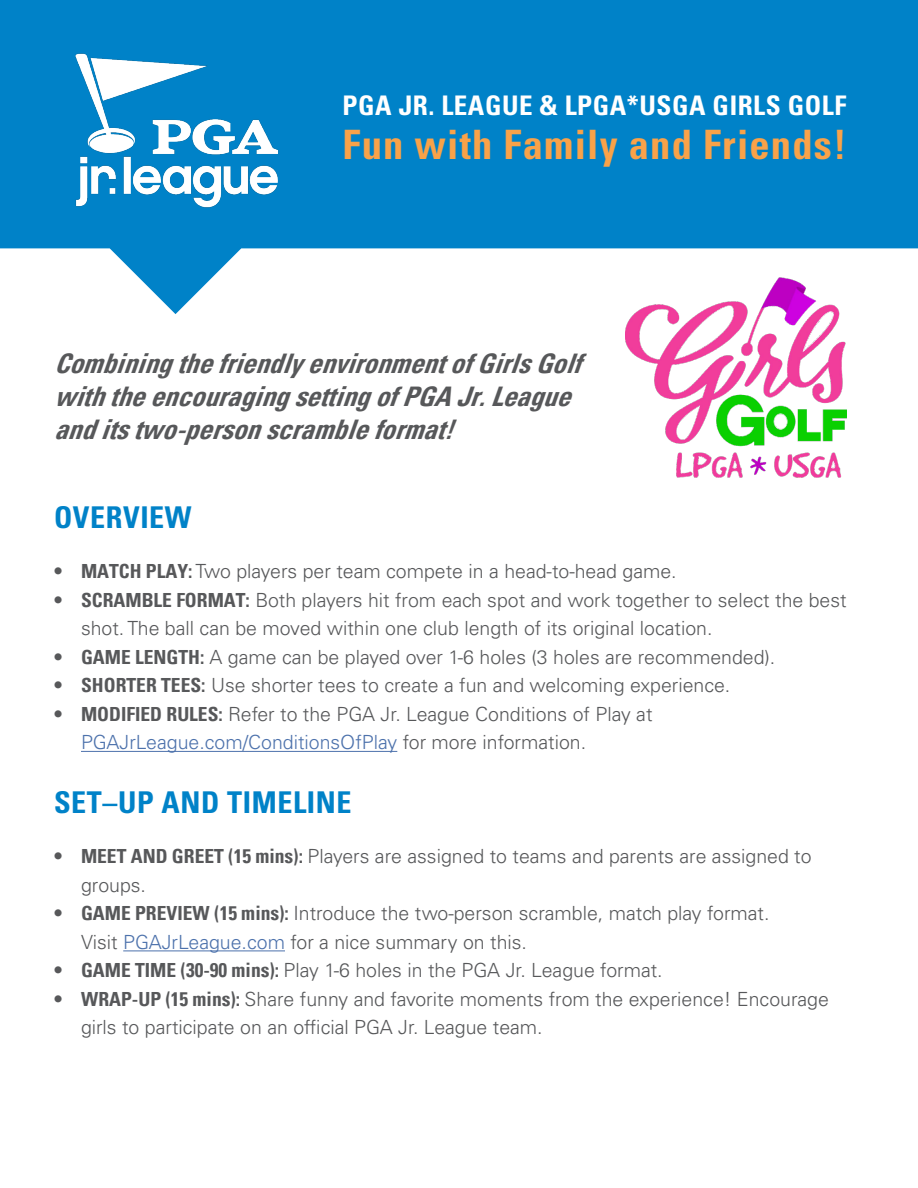
<style>
.page{position:relative;width:918px;height:1188px;background:#fff}
.page>*{position:absolute;margin:0;border:0;box-sizing:border-box;transform-origin:0 0}
.t1{font:700 condensed 40.5px "Univers LT Std";letter-spacing:.03em;color:#f9a249}
.t2{font:700 condensed 30px "Univers LT Std";letter-spacing:.02em;color:#0082c8}
.t3{font:italic 700 condensed 27px/33px "Univers";color:#57585a}
.t4{font:700 condensed 27px "Univers LT Std";letter-spacing:.02em;color:#fff}
.t5{font:300 19.5px/28.5px "Univers LT Std";color:#57585a}
.s1{font-family:"Univers";font-weight:700;font-stretch:condensed}
.s2{color:#4d72ac}
</style>
<div class="page">
<div style="left:1px;top:1px;width:916px;height:247px;background:#0082c8"></div>
<div style="left:0;top:0;width:918px;height:248px;border:2px solid #0082c8"></div>
<svg style="left:110px;top:245px;width:131px;height:69px"></svg>
<img style="left:75px;top:53px;width:204px;height:155px">
<hr style="left:81px;top:751px;width:316px;height:1px;background:#4d72ac">
<hr style="left:123px;top:950px;width:162px;height:1px;background:#4d72ac">
<img style="left:625px;top:277px;width:222px;height:201px">
<h3 class="t4" style="left:343px;top:89px;width:505px">PGA JR. LEAGUE &amp; LPGA*USGA GIRLS GOLF</h3>
<h1 class="t1" style="left:342px;top:120px;width:506px">Fun with Family and Friends!</h1>
<h3 class="t3" style="left:54px;top:347px;width:528px">Combining the friendly environment of Girls Golf with the encouraging setting of PGA Jr.League and its two-person scramble format!</h3>
<h2 class="t2" style="left:54px;top:499px;width:139px">OVERVIEW</h2>
<p class="t5" style="left:54px;top:557px;width:624px"><span class="s1">• MATCH PLAY:</span> Two players per team compete in a head-to-head game.</p>
<p class="t5" style="left:81px;top:586px;width:767px;text-indent:-27px"><span class="s1">• SCRAMBLE FORMAT:</span> Both players hit from each spot and work together to select the best shot. The ball can be moved within one club length of its original location.</p>
<p class="t5" style="left:54px;top:643px;width:723px"><span class="s1">• GAME LENGTH:</span> A game can be played over 1-6 holes (3 holes are recommended).</p>
<p class="t5" style="left:54px;top:671px;width:678px"><span class="s1">• SHORTER TEES:</span> Use shorter tees to create a fun and welcoming experience.</p>
<p class="t5" style="left:81px;top:700px;width:573px;text-indent:-27px"><span class="s1">• MODIFIED RULES:</span> Refer to the PGA Jr. League Conditions of Play at<br><span class="s2">PGAJrLeague.com/ConditionsOfPlay</span> for more information.</p>
<h2 class="t2" style="left:54px;top:784px;width:299px">SET–UP AND TIMELINE</h2>
<p class="t5" style="left:81px;top:842px;width:732px;text-indent:-27px"><span class="s1">• MEET AND GREET (15 mins):</span> Players are assigned to teams and parents are assigned to groups.</p>
<p class="t5" style="left:81px;top:899px;width:690px;text-indent:-27px"><span class="s1">• GAME PREVIEW (15 mins):</span> Introduce the two-person scramble, match play format.<br>Visit <span class="s2">PGAJrLeague.com</span> for a nice summary on this.</p>
<p class="t5" style="left:54px;top:956px;width:610px"><span class="s1">• GAME TIME (30-90 mins):</span> Play 1-6 holes in the PGA Jr. League format.</p>
<p class="t5" style="left:81px;top:985px;width:749px;text-indent:-27px"><span class="s1">• WRAP-UP (15 mins):</span> Share funny and favorite moments from the experience! Encourage girls to participate on an official PGA Jr. League team.</p>
</div>
